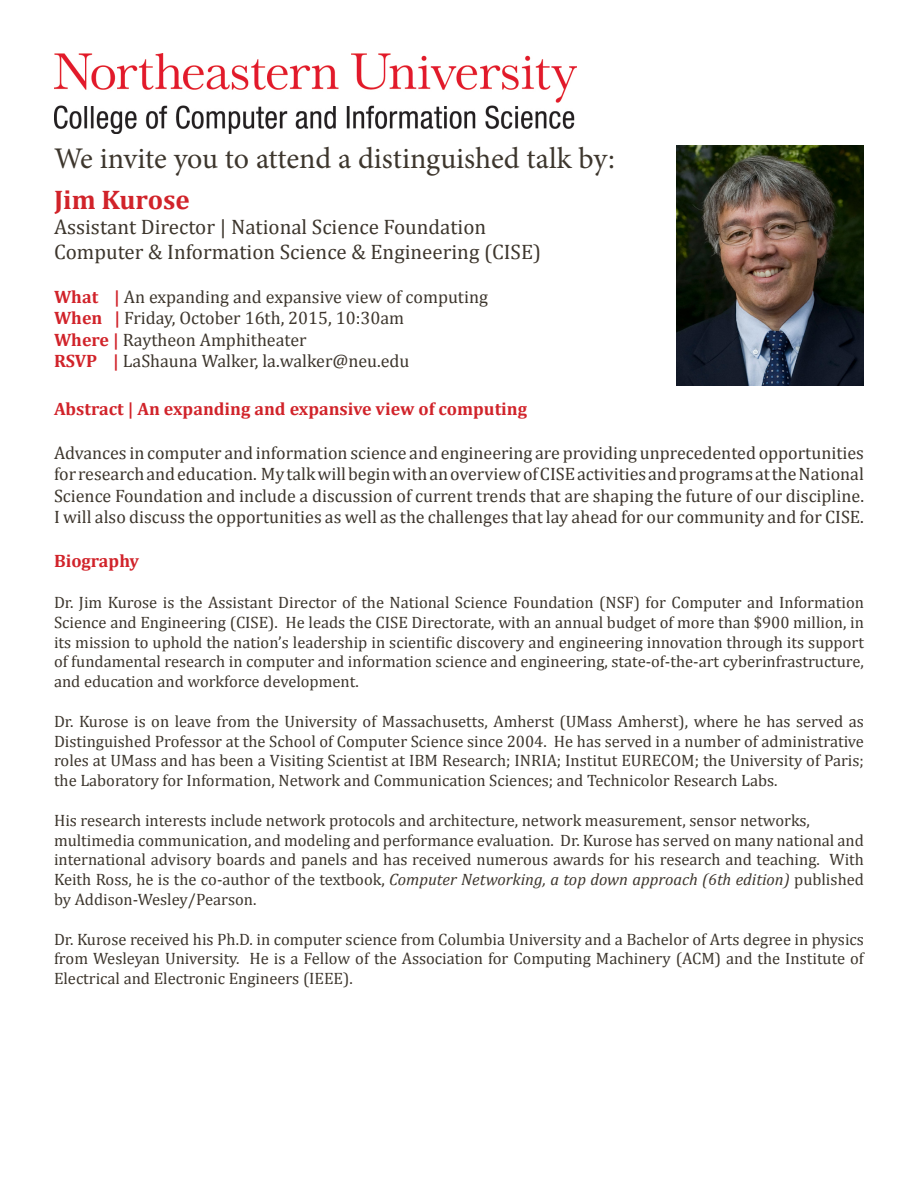
<style>
.page{position:relative;width:918px;height:1188px;background:#fff}
.page>*{position:absolute;margin:0;border:0;box-sizing:border-box;transform-origin:0 0}
.t1{font:30px "Minion Pro";letter-spacing:-.005em;color:#3d362d}
.t2{font:700 27px "Cambria";color:#d1232a}
.t3{font:21px "Cambria";color:#3d362d}
.t4{font:18px/21.6px "Cambria";color:#3d362d;text-align:justify}
.t5{font:700 18px "Cambria";color:#d1232a}
.t6{font:16.5px/19.8px "Cambria";color:#3d362d;text-align:justify}
.s1{font-weight:700;color:#d1232a}
.s2{font-style:italic}
</style>
<div class="page">
<img style="left:54px;top:54px;width:522px;height:79px">
<img style="left:677px;top:146px;width:187px;height:239px">
<p class="t1" style="left:54px;top:138px;width:562px">We invite you to attend a distinguished talk by:</p>
<p class="t2" style="left:54px;top:181px;width:137px">Jim Kurose</p>
<p class="t3" style="left:54px;top:215px;width:434px">Assistant Director | National Science Foundation</p>
<p class="t3" style="left:54px;top:240px;width:489px">Computer &amp; Information Science &amp; Engineering (CISE)</p>
<p class="t4" style="left:54px;top:286px;width:435px"><span class="s1">What |</span> An expanding and expansive view of computing</p>
<p class="t4" style="left:54px;top:307px;width:352px"><span class="s1">When |</span> Friday, October 16th, 2015, 10:30am</p>
<p class="t4" style="left:54px;top:329px;width:254px"><span class="s1">Where |</span> Raytheon Amphitheater</p>
<p class="t4" style="left:54px;top:350px;width:357px"><span class="s1">RSVP |</span> LaShauna Walker, la.walker@neu.edu</p>
<p class="t5" style="left:54px;top:397px;width:475px">Abstract | An expanding and expansive view of computing</p>
<p class="t4" style="left:54px;top:442px;width:812px">Advances in computer and information science and engineering are providing unprecedented opportunities for research and education. My talk will begin with an overview of CISE activities and programs at the National Science Foundation and include a discussion of current trends that are shaping the future of our discipline.<br>I will also discuss the opportunities as well as the challenges that lay ahead for our community and for CISE.</p>
<p class="t5" style="left:54px;top:548px;width:87px">Biography</p>
<p class="t6" style="left:54px;top:592px;width:812px">Dr. Jim Kurose is the Assistant Director of the National Science Foundation (NSF) for Computer and Information Science and Engineering (CISE). He leads the CISE Directorate, with an annual budget of more than $900 million, in its mission to uphold the nation’s leadership in scientific discovery and engineering innovation through its support of fundamental research in computer and information science and engineering, state-of-the-art cyberinfrastructure, and education and workforce development.</p>
<p class="t6" style="left:54px;top:711px;width:812px">Dr. Kurose is on leave from the University of Massachusetts, Amherst (UMass Amherst), where he has served as Distinguished Professor at the School of Computer Science since 2004. He has served in a number of administrative roles at UMass and has been a Visiting Scientist at IBM Research; INRIA; Institut EURECOM; the University of Paris; the Laboratory for Information, Network and Communication Sciences; and Technicolor Research Labs.</p>
<p class="t6" style="left:54px;top:810px;width:758px">His research interests include network protocols and architecture, network measurement, sensor networks,</p>
<p class="t6" style="left:54px;top:830px;width:812px">multimedia communication, and modeling and performance evaluation. Dr. Kurose has served on many national and international advisory boards and panels and has received numerous awards for his research and teaching. With Keith Ross, he is the co-author of the textbook, <span class="s2">Computer Networking, a top down approach (6th edition)</span> published by Addison-Wesley/Pearson.</p>
<p class="t6" style="left:54px;top:929px;width:812px">Dr. Kurose received his Ph.D. in computer science from Columbia University and a Bachelor of Arts degree in physics from Wesleyan University. He is a Fellow of the Association for Computing Machinery (ACM) and the Institute of Electrical and Electronic Engineers (IEEE).</p>
</div>
